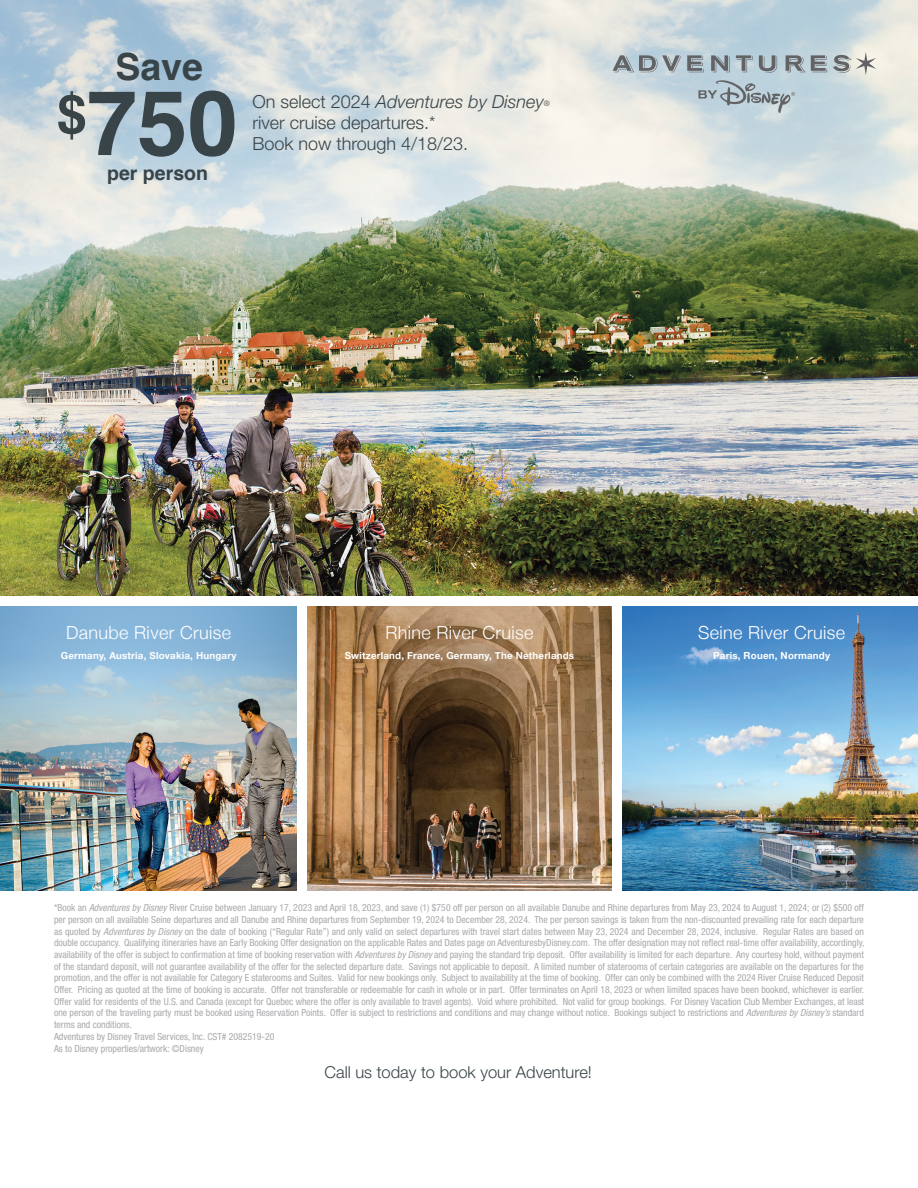
<style>
.page{position:relative;width:918px;height:1188px;background:#fff}
.page>*{position:absolute;margin:0;border:0;box-sizing:border-box;transform-origin:0 0}
.t1{font:700 90.45px "Helvetica";color:#384448}
.t2{font:700 37.5px "Helvetica";color:#384448}
.t3{font:700 19.5px "Helvetica";color:#384448}
.t4{font:300 18px "Helvetica Neue";letter-spacing:.02em;color:#fff}
.t5{font:300 18px "Helvetica Neue LT Std";color:#384448}
.t6{font:italic 300 18px "Helvetica Neue LT Std";color:#384448}
.t7{font:300 16.5px "Helvetica Neue LT Std";color:#384448}
.t8{font:condensed 9.75px/11.7px "Helvetica Neue LT Std";color:#a8a9ad;text-align:justify}
.t9{font:700 9.75px "Helvetica Neue";letter-spacing:.02em;color:#fff}
.t10{font:italic 300 7.5px "Helvetica Neue LT Std";color:#384448}
.s1{font-style:normal}
.s2{font-style:italic}
</style>
<div class="page">
<img style="left:0;top:0;width:918px;height:596px">
<img style="left:0;top:606px;width:297px;height:285px">
<img style="left:307px;top:606px;width:611px;height:285px">
<div style="left:613px;top:601px;width:9px;height:295px;background:#fff"></div>
<svg style="left:613px;top:52px;width:263px;height:62px;background:#b9c7cc"></svg>
<p class="t2" style="left:115px;top:37px;width:89px">Save</p>
<p class="t1" style="left:57px;top:50px;width:183px"><sup>$</sup>750</p>
<p class="t3" style="left:107px;top:158px;width:102px">per person</p>
<p class="t6" style="left:252px;top:91px;width:293px"><span class="s1">On select 2024</span> Adventures by Disney</p>
<p class="t10" style="left:544px;top:99px;width:7px">®</p>
<p class="t5" style="left:252px;top:111px;width:185px">river cruise departures.*</p>
<p class="t5" style="left:252px;top:132px;width:217px">Book now through 4/18/23.</p>
<p class="t4" style="left:66px;top:618px;width:167px">Danube River Cruise</p>
<p class="t9" style="left:61px;top:648px;width:177px">Germany, Austria, Slovakia, Hungary</p>
<p class="t4" style="left:385px;top:618px;width:150px">Rhine River Cruise</p>
<p class="t9" style="left:345px;top:648px;width:231px">Switzerland, France, Germany, The Netherlands</p>
<p class="t4" style="left:698px;top:618px;width:149px">Seine River Cruise</p>
<p class="t9" style="left:713px;top:648px;width:118px">Paris, Rouen, Normandy</p>
<p class="t8" style="left:54px;top:902px;width:812px">*Book an <span class="s2">Adventures by Disney</span> River Cruise between January 17, 2023 and April 18, 2023, and save (1) $750 off per person on all available Danube and Rhine departures from May 23, 2024 to August 1, 2024; or (2) $500 off per person on all available Seine departures and all Danube and Rhine departures from September 19, 2024 to December 28, 2024. The per person savings is taken from the non-discounted prevailing rate for each departure as quoted by <span class="s2">Adventures by Disney</span> on the date of booking (“Regular Rate”) and only valid on select departures with travel start dates between May 23, 2024 and December 28, 2024, inclusive. Regular Rates are based on double occupancy. Qualifying itineraries have an Early Booking Offer designation on the applicable Rates and Dates page on AdventuresbyDisney.com. The offer designation may not reflect real-time offer availability, accordingly, availability of the offer is subject to confirmation at time of booking reservation with <span class="s2">Adventures by Disney</span> and paying the standard trip deposit. Offer availability is limited for each departure. Any courtesy hold, without payment of the standard deposit, will not guarantee availability of the offer for the selected departure date. Savings not applicable to deposit. A limited number of staterooms of certain categories are available on the departures for the promotion, and the offer is not available for Category E staterooms and Suites. Valid for new bookings only. Subject to availability at the time of booking. Offer can only be combined with the 2024 River Cruise Reduced Deposit Offer. Pricing as quoted at the time of booking is accurate. Offer not transferable or redeemable for cash in whole or in part. Offer terminates on April 18, 2023 or when limited spaces have been booked, whichever is earlier.<br>Offer valid for residents of the U.S. and Canada (except for Quebec where the offer is only available to travel agents). Void where prohibited. Not valid for group bookings. For Disney Vacation Club Member Exchanges, at least one person of the traveling party must be booked using Reservation Points. Offer is subject to restrictions and conditions and may change without notice. Bookings subject to restrictions and <span class="s2">Adventures by Disney’s</span> standard terms and conditions.</p>
<p class="t8" style="left:54px;top:1030px;width:222px">Adventures by Disney Travel Services, Inc. CST# 2082519-20</p>
<p class="t8" style="left:54px;top:1042px;width:151px">As to Disney properties/artwork: ©Disney</p>
<p class="t7" style="left:325px;top:1062px;width:269px">Call us today to book your Adventure!</p>
</div>
